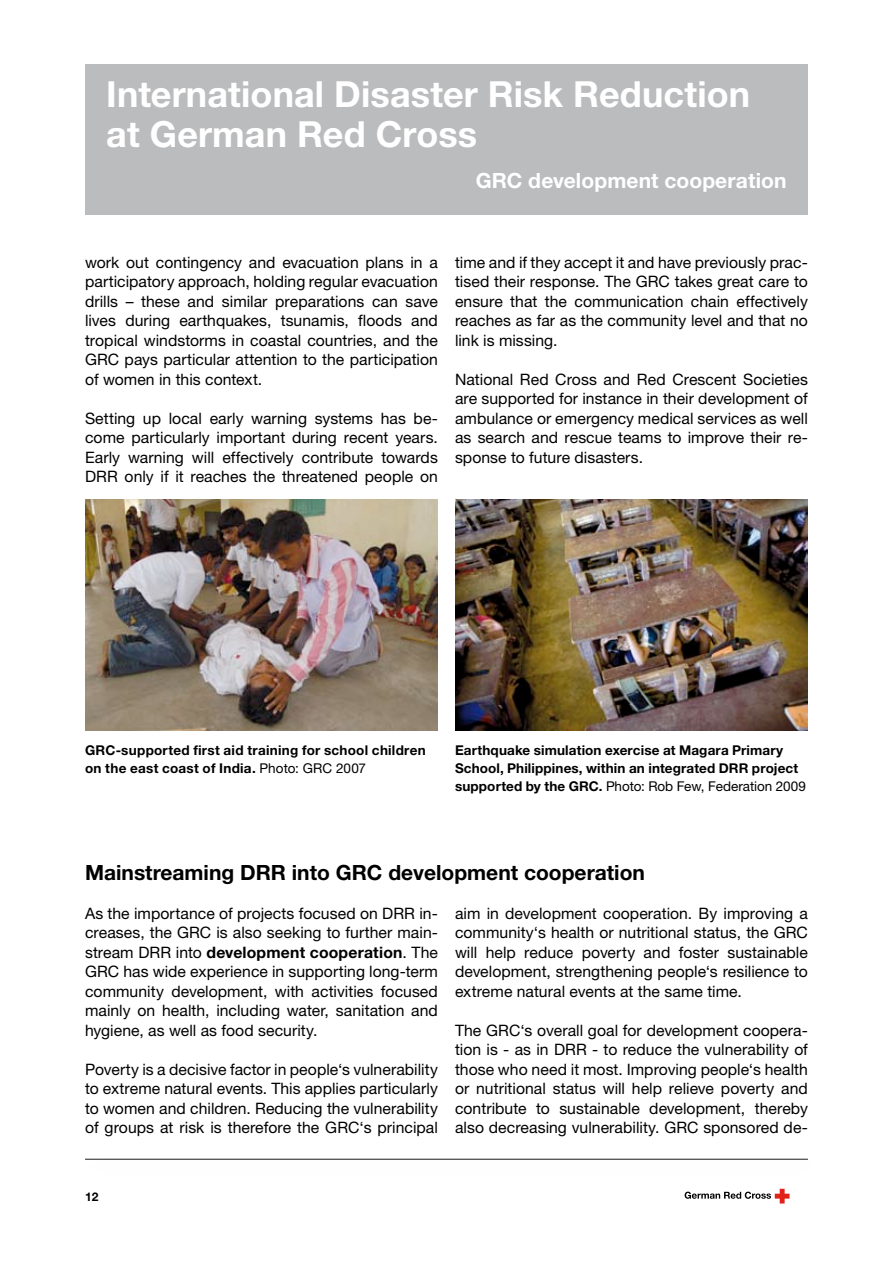
<style>
.page{position:relative;width:893px;height:1263px;background:#fff}
.page>*{position:absolute;margin:0;border:0;box-sizing:border-box;transform-origin:0 0}
.t1{font:700 36px/40.5px "Helvetica Neue LT Std";letter-spacing:.005em;color:#fff}
.t2{font:700 21px "Helvetica Neue LT Std";color:#000}
.t3{font:700 21px "Helvetica Neue LT Std";letter-spacing:.005em;color:#fff}
.t4{font:15.75px/19.5px "Helvetica Neue LT Std";color:#000;text-align:justify}
.t5{font:700 13.5px/18px "Helvetica Neue LT Std";letter-spacing:.01em;color:#000}
.t6{font:700 12px "Helvetica Neue LT Std";color:#000}
.s1{font-weight:400}
.s2{font-weight:700}
</style>
<div class="page">
<div style="left:85px;top:64px;width:723px;height:150px;background:#bbbcbe"></div>
<img style="left:85px;top:499px;width:352px;height:231px">
<img style="left:455px;top:499px;width:353px;height:231px">
<hr style="left:85px;top:1159px;width:723px;height:1px;background:#000">
<svg style="left:685px;top:1189px;width:104px;height:14px"></svg>
<h1 class="t1" style="left:106px;top:73px;width:645px">International Disaster Risk Reduction at German Red Cross</h1>
<h2 class="t3" style="left:476px;top:167px;width:312px">GRC development cooperation</h2>
<p class="t4" style="left:85px;top:252px;width:354px">work out contingency and evacuation plans in a participatory approach, holding regular evacuation drills – these and similar preparations can save lives during earthquakes, tsunamis, floods and tropical windstorms in coastal countries, and the GRC pays particular attention to the participation of women in this context.</p>
<p class="t4" style="left:85px;top:408px;width:354px">Setting up local early warning systems has be&shy;come particularly important during recent years.<br>Early warning will effectively contribute towards DRR only if it reaches the threatened people on</p>
<p class="t4" style="left:455px;top:252px;width:354px">time and if they accept it and have previously prac&shy;tised their response. The GRC takes great care to ensure that the communication chain effectively reaches as far as the community level and that no link is missing.</p>
<p class="t4" style="left:455px;top:369px;width:354px">National Red Cross and Red Crescent Societies are supported for instance in their development of ambulance or emergency medical services as well as search and rescue teams to improve their re&shy;sponse to future disasters.</p>
<p class="t5" style="left:85px;top:741px;width:342px">GRC-supported first aid training for school children on the east coast of India. <span class="s1">Photo: GRC 2007</span></p>
<p class="t5" style="left:455px;top:741px;width:353px">Earthquake simulation exercise at Magara Primary<br>School, Philippines, within an integrated DRR project supported by the GRC. <span class="s1">Photo: Rob Few, Federation 2009</span></p>
<h2 class="t2" style="left:85px;top:860px;width:561px">Mainstreaming DRR into GRC development cooperation</h2>
<p class="t4" style="left:85px;top:903px;width:354px">As the importance of projects focused on DRR in&shy;creases, the GRC is also seeking to further main&shy;stream DRR into <span class="s2">development cooperation</span>. The GRC has wide experience in supporting long-term community development, with activities focused mainly on health, including water, sanitation and hygiene, as well as food security.</p>
<p class="t4" style="left:85px;top:1059px;width:354px">Poverty is a decisive factor in people‘s vulnerability to extreme natural events. This applies particularly to women and children. Reducing the vulnerability of groups at risk is therefore the GRC‘s principal</p>
<p class="t4" style="left:455px;top:903px;width:354px">aim in development cooperation. By improving a community‘s health or nutritional status, the GRC will help reduce poverty and foster sustainable development, strengthening people‘s resilience to extreme natural events at the same time.</p>
<p class="t4" style="left:455px;top:1020px;width:354px">The GRC‘s overall goal for development coopera&shy;tion is - as in DRR - to reduce the vulnerability of those who need it most. Improving people‘s health or nutritional status will help relieve poverty and contribute to sustainable development, thereby also decreasing vulnerability. GRC sponsored de-</p>
<p class="t6" style="left:85px;top:1190px;width:15px">12</p>
</div>
